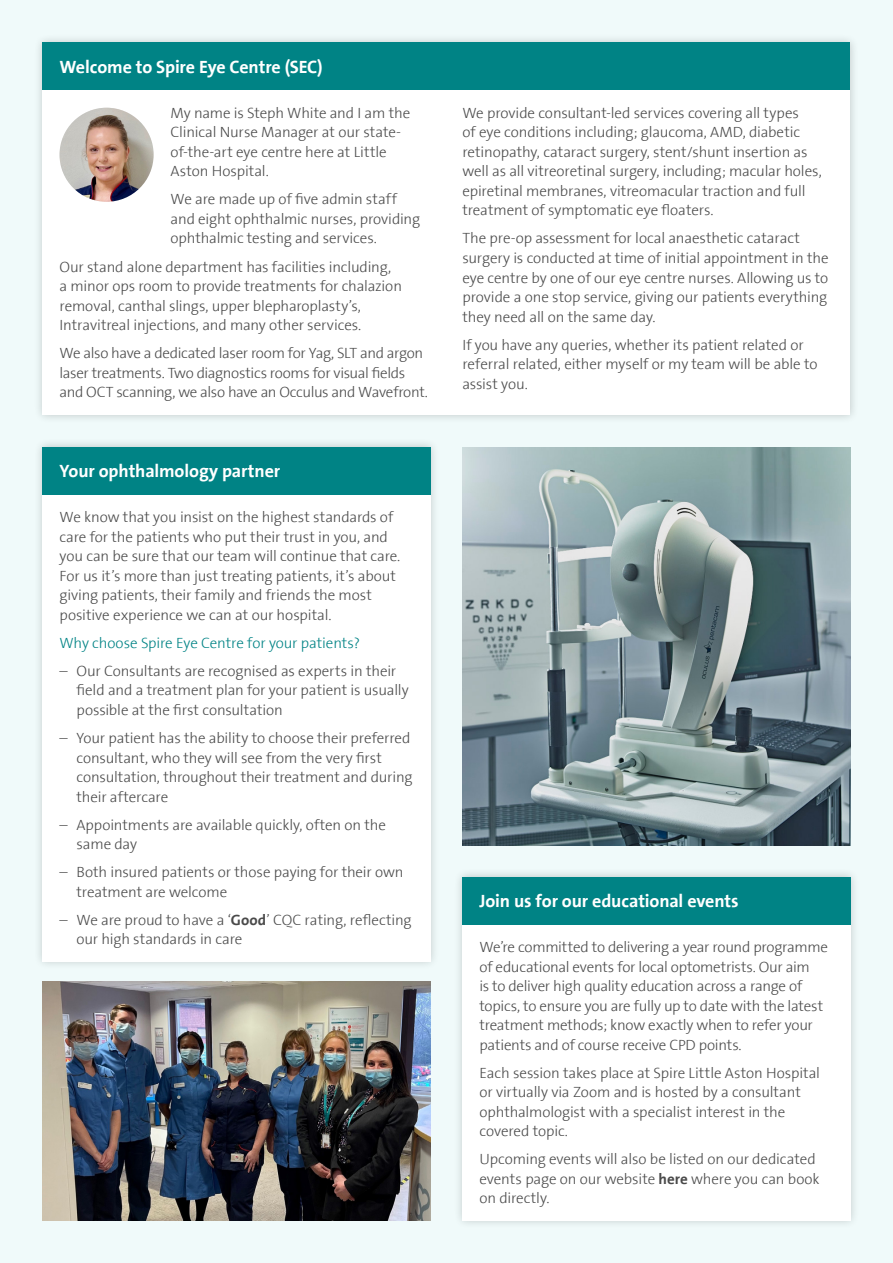
<style>
.page{position:relative;width:893px;height:1263px;background:#f0fafa}
.page>*{position:absolute;margin:0;border:0;box-sizing:border-box;transform-origin:0 0}
.t1{font:700 18px "The Sans Spire";letter-spacing:-.005em;color:#fff}
.t2{font:300 15px/19.5px "The Sans Spire";letter-spacing:-.01em;color:#4a4a4a}
.t3{font:300 15px "The Sans Spire";letter-spacing:-.01em;color:#008385}
.s1{font-weight:700}
</style>
<div class="page">
<div style="left:33px;top:33px;width:827px;height:391px;background:#000;opacity:.2"></div>
<div style="left:43px;top:43px;width:807px;height:372px;background:#fff"></div>
<div style="left:33px;top:438px;width:407px;height:532px;background:#000;opacity:.2"></div>
<div style="left:43px;top:447px;width:388px;height:514px;background:#fff"></div>
<div style="left:453px;top:868px;width:406px;height:362px;background:#000;opacity:.2"></div>
<div style="left:462px;top:877px;width:388px;height:343px;background:#fff"></div>
<div style="left:43px;top:43px;width:807px;height:47px;background:#008385"></div>
<div style="left:43px;top:447px;width:388px;height:47px;background:#008385"></div>
<div style="left:462px;top:877px;width:388px;height:47px;background:#008385"></div>
<img style="left:60px;top:108px;width:94px;height:94px;border-radius:47px">
<img style="left:462px;top:447px;width:388px;height:398px">
<img style="left:43px;top:981px;width:388px;height:239px">
<p class="t1" style="left:60px;top:56px;width:265px">Welcome to Spire Eye Centre (SEC)</p>
<p class="t2" style="left:171px;top:103px;width:241px">My name is Steph White and I am the<br>Clinical Nurse Manager at our state&shy;of-the-art eye centre here at Little<br>Aston Hospital.</p>
<p class="t2" style="left:171px;top:190px;width:251px">We are made up of five admin staff and eight ophthalmic nurses, providing ophthalmic testing and services.</p>
<p class="t2" style="left:60px;top:257px;width:344px">Our stand alone department has facilities including, a minor ops room to provide treatments for chalazion removal, canthal slings, upper blepharoplasty’s, Intravitreal injections, and many other services.</p>
<p class="t2" style="left:60px;top:343px;width:370px">We also have a dedicated laser room for Yag, SLT and argon laser treatments. Two diagnostics rooms for visual fields and OCT scanning, we also have an Occulus and Wavefront.</p>
<p class="t1" style="left:60px;top:460px;width:222px">Your ophthalmology partner</p>
<p class="t2" style="left:60px;top:508px;width:342px">We know that you insist on the highest standards of care for the patients who put their trust in you, and you can be sure that our team will continue that care.<br>For us it’s more than just treating patients, it’s about giving patients, their family and friends the most positive experience we can at our hospital.</p>
<p class="t3" style="left:60px;top:634px;width:302px">Why choose Spire Eye Centre for your patients?</p>
<p class="t2" style="left:77px;top:661px;width:334px;text-indent:-17px">– Our Consultants are recognised as experts in their field and a treatment plan for your patient is usually possible at the first consultation</p>
<p class="t2" style="left:77px;top:728px;width:337px;text-indent:-17px">– Your patient has the ability to choose their preferred consultant, who they will see from the very first consultation, throughout their treatment and during their aftercare</p>
<p class="t2" style="left:77px;top:815px;width:311px;text-indent:-17px">– Appointments are available quickly, often on the same day</p>
<p class="t2" style="left:77px;top:862px;width:329px;text-indent:-17px">– Both insured patients or those paying for their own treatment are welcome</p>
<p class="t2" style="left:77px;top:910px;width:337px;text-indent:-17px">– We are proud to have a ‘<span class="s1">Good</span>’ CQC rating, reflecting our high standards in care</p>
<p class="t2" style="left:462px;top:103px;width:361px">We provide consultant-led services covering all types<br>of eye conditions including; glaucoma, AMD, diabetic retinopathy, cataract surgery, stent/shunt insertion as well as all vitreoretinal surgery, including; macular holes, epiretinal membranes, vitreomacular traction and full treatment of symptomatic eye floaters.</p>
<p class="t2" style="left:462px;top:229px;width:368px">The pre-op assessment for local anaesthetic cataract surgery is conducted at time of initial appointment in the eye centre by one of our eye centre nurses. Allowing us to provide a one stop service, giving our patients everything they need all on the same day.</p>
<p class="t2" style="left:462px;top:335px;width:356px">If you have any queries, whether its patient related or referral related, either myself or my team will be able to assist you.</p>
<p class="t1" style="left:479px;top:890px;width:261px">Join us for our educational events</p>
<p class="t2" style="left:479px;top:938px;width:350px">We’re committed to delivering a year round programme of educational events for local optometrists. Our aim<br>is to deliver high quality education across a range of topics, to ensure you are fully up to date with the latest treatment methods; know exactly when to refer your patients and of course receive CPD points.</p>
<p class="t2" style="left:479px;top:1063px;width:342px">Each session takes place at Spire Little Aston Hospital or virtually via Zoom and is hosted by a consultant ophthalmologist with a specialist interest in the covered topic.</p>
<p class="t2" style="left:479px;top:1150px;width:342px">Upcoming events will also be listed on our dedicated events page on our website <span class="s1">here</span> where you can book on directly.</p>
</div>
